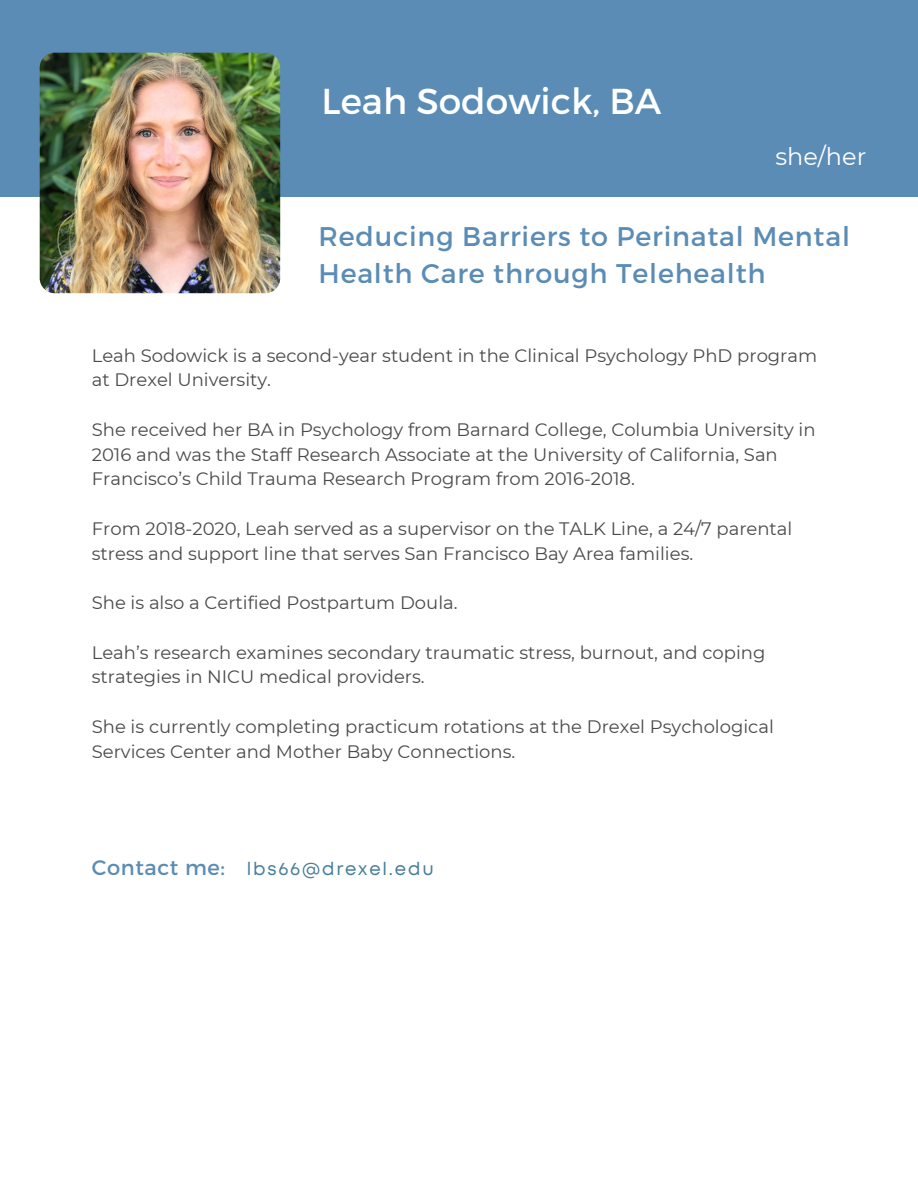
<style>
.page{position:relative;width:918px;height:1188px;background:#fff}
.page>*{position:absolute;margin:0;border:0;box-sizing:border-box;transform-origin:0 0}
.t1{font:36px "Montserrat";color:#fff}
.t2{font:27px/37.2px "Montserrat";letter-spacing:.03em;color:#5b8cb6}
.t3{font:24px "Montserrat";color:#fff}
.t4{font:21px "Montserrat";letter-spacing:.03em;color:#5b8cb6}
.t5{font:18px/24.8px "Montserrat";color:#4a4a4a}
.t6{font:18px "Mont";letter-spacing:.1em;color:#467d9b}
</style>
<div class="page">
<div style="left:0;top:0;width:918px;height:196px;background:#5b8cb6"></div>
<img style="left:40px;top:53px;width:240px;height:240px;border-radius:15px">
<p class="t1" style="left:322px;top:78px;width:341px">Leah Sodowick, BA</p>
<p class="t3" style="left:775px;top:142px;width:92px">she/her</p>
<p class="t2" style="left:319px;top:217px;width:533px">Reducing Barriers to Perinatal Mental<br>Health Care through Telehealth</p>
<p class="t5" style="left:92px;top:343px;width:727px">Leah Sodowick is a second-year student in the Clinical Psychology PhD program at Drexel University.</p>
<p class="t5" style="left:92px;top:417px;width:725px">She received her BA in Psychology from Barnard College, Columbia University in<br>2016 and was the Staff Research Associate at the University of California, San<br>Francisco’s Child Trauma Research Program from 2016-2018.</p>
<p class="t5" style="left:92px;top:516px;width:702px">From 2018-2020, Leah served as a supervisor on the TALK Line, a 24/7 parental stress and support line that serves San Francisco Bay Area families.</p>
<p class="t5" style="left:92px;top:590px;width:367px">She is also a Certified Postpartum Doula.</p>
<p class="t5" style="left:92px;top:640px;width:675px">Leah’s research examines secondary traumatic stress, burnout, and coping strategies in NICU medical providers.</p>
<p class="t5" style="left:92px;top:714px;width:684px">She is currently completing practicum rotations at the Drexel Psychological<br>Services Center and Mother Baby Connections.</p>
<p class="t4" style="left:92px;top:854px;width:135px">Contact me:</p>
<p class="t6" style="left:247px;top:862px;width:188px">lbs66@drexel.edu</p>
</div>
